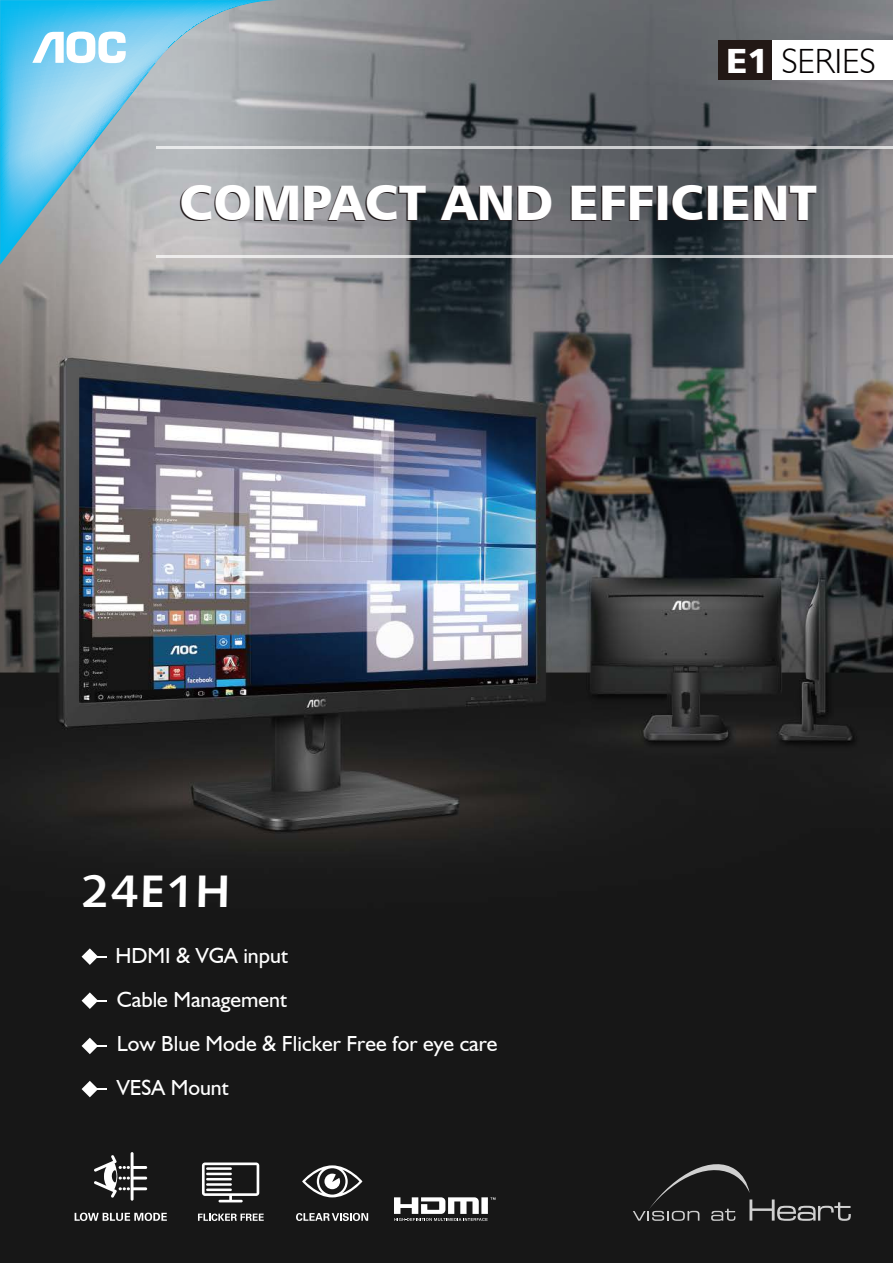
<style>
.page{position:relative;width:893px;height:1263px;background:#fff}
.page>*{position:absolute;margin:0;border:0;box-sizing:border-box;transform-origin:0 0}
.t1{font:49.8px "Humanist 777 BT Black B";color:#fff}
.t2{font:45.75px "Humanist 531 BT Bold A";letter-spacing:.02em;color:#fff;scale:1.06 1}
.t3{font:300 34.95px "Humanist 521 BT";color:#040000}
.t4{font:21.75px/44px "Humanist 521 BT";color:#fff}
.s1{font-family:"Humanist 777 BT Black B";font-weight:400;color:#fff}
</style>
<div class="page">
<img style="left:0;top:0;width:893px;height:1263px">
<svg style="left:82px;top:948px;width:25px;height:17px"></svg>
<svg style="left:82px;top:992px;width:25px;height:17px"></svg>
<svg style="left:82px;top:1038px;width:25px;height:16px"></svg>
<svg style="left:82px;top:1081px;width:25px;height:16px"></svg>
<svg style="left:0;top:0;width:278px;height:265px"></svg>
<svg style="left:32px;top:32px;width:94px;height:31px"></svg>
<hr style="left:156px;top:146px;width:737px;height:2px;background:#fff">
<hr style="left:156px;top:255px;width:737px;height:2px;background:#fff">
<svg style="left:633px;top:1164px;width:218px;height:57px"></svg>
<div style="left:718px;top:40px;width:175px;height:40px;background:#fff"></div>
<div style="left:718px;top:40px;width:54px;height:40px;background:#221815"></div>
<svg style="left:75px;top:1213px;width:92px;height:8px"></svg>
<svg style="left:94px;top:1152px;width:53px;height:49px"></svg>
<svg style="left:198px;top:1213px;width:66px;height:8px"></svg>
<svg style="left:202px;top:1162px;width:57px;height:40px"></svg>
<hr style="left:206px;top:1167px;width:26px;height:3px;background:#fff">
<hr style="left:206px;top:1173px;width:26px;height:2px;background:#fff">
<hr style="left:206px;top:1178px;width:26px;height:2px;background:#fff">
<hr style="left:206px;top:1183px;width:26px;height:3px;background:#fff">
<hr style="left:206px;top:1188px;width:26px;height:3px;background:#fff">
<svg style="left:296px;top:1213px;width:72px;height:8px"></svg>
<svg style="left:302px;top:1165px;width:60px;height:32px"></svg>
<svg style="left:394px;top:1197px;width:101px;height:24px"></svg>
<h3 class="t3" style="left:726px;top:39px;width:151px"><span class="s1">E1</span> SERIES</h3>
<h1 class="t1" style="left:179px;top:171px;width:639px">COMPACT AND EFFICIENT</h1>
<h2 class="t2" style="left:81px;top:863px;width:143px">24E1H</h2>
<p class="t4" style="left:115px;top:933px;width:174px">HDMI &amp; VGA input<br>Cable Management</p>
<p class="t4" style="left:117px;top:1021px;width:382px">Low Blue Mode &amp; Flicker Free for eye care</p>
<p class="t4" style="left:117px;top:1065px;width:114px">VESA Mount</p>
</div>
